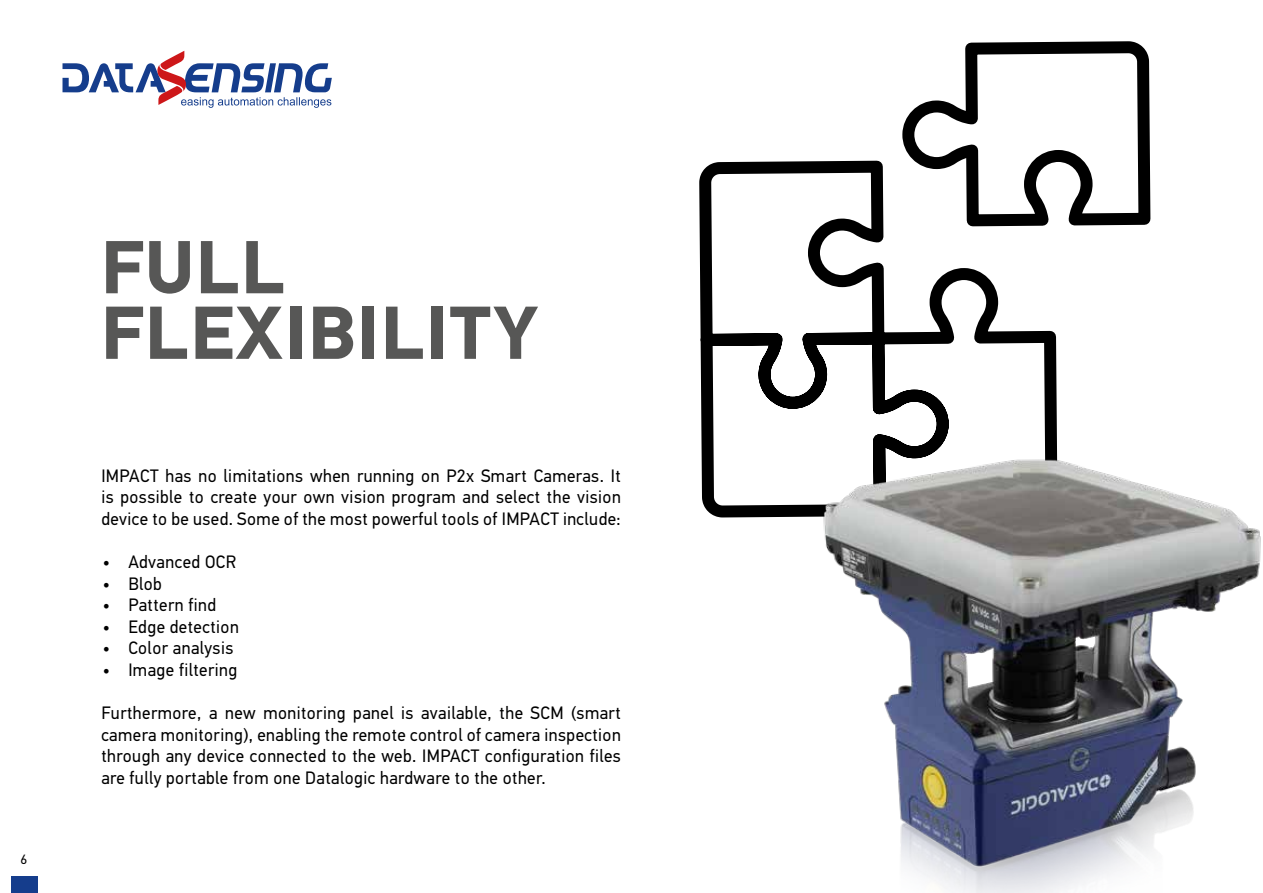
<style>
.page{position:relative;width:1263px;height:893px;background:#fff}
.page>*{position:absolute;margin:0;border:0;box-sizing:border-box;transform-origin:0 0}
.t1{font:700 75px/65.6px "PF Din Text Pro";letter-spacing:.02em;color:#575756}
.t2{font:18px/21.6px "PF Din Text Pro";letter-spacing:.025em;color:#000;text-align:justify}
.t3{font:13.5px "PF Din Text Pro";color:#000}
</style>
<div class="page">
<svg style="left:699px;top:41px;width:452px;height:347px"></svg>
<svg style="left:63px;top:51px;width:269px;height:57px"></svg>
<div style="left:11px;top:876px;width:26px;height:17px;background:#153d8c"></div>
<img style="left:701px;top:388px;width:560px;height:505px">
<p class="t3" style="left:21px;top:851px;width:8px">6</p>
<h1 class="t1" style="left:101px;top:236px;width:439px">FULL<br>FLEXIBILITY</h1>
<p class="t2" style="left:101px;top:465px;width:521px">IMPACT has no limitations when running on P2x Smart Cameras. It is possible to create your own vision program and select the vision device to be used. Some of the most powerful tools of IMPACT include:</p>
<p class="t2" style="left:103px;top:551px;width:135px">• Advanced OCR</p>
<p class="t2" style="left:103px;top:573px;width:61px">• Blob</p>
<p class="t2" style="left:103px;top:594px;width:115px">• Pattern find</p>
<p class="t2" style="left:103px;top:616px;width:138px">• Edge detection</p>
<p class="t2" style="left:103px;top:638px;width:132px">• Color analysis</p>
<p class="t2" style="left:103px;top:659px;width:136px">• Image filtering</p>
<p class="t2" style="left:101px;top:702px;width:521px">Furthermore, a new monitoring panel is available, the SCM (smart camera monitoring), enabling the remote control of camera inspection through any device connected to the web. IMPACT configuration files are fully portable from one Datalogic hardware to the other.</p>
</div>
